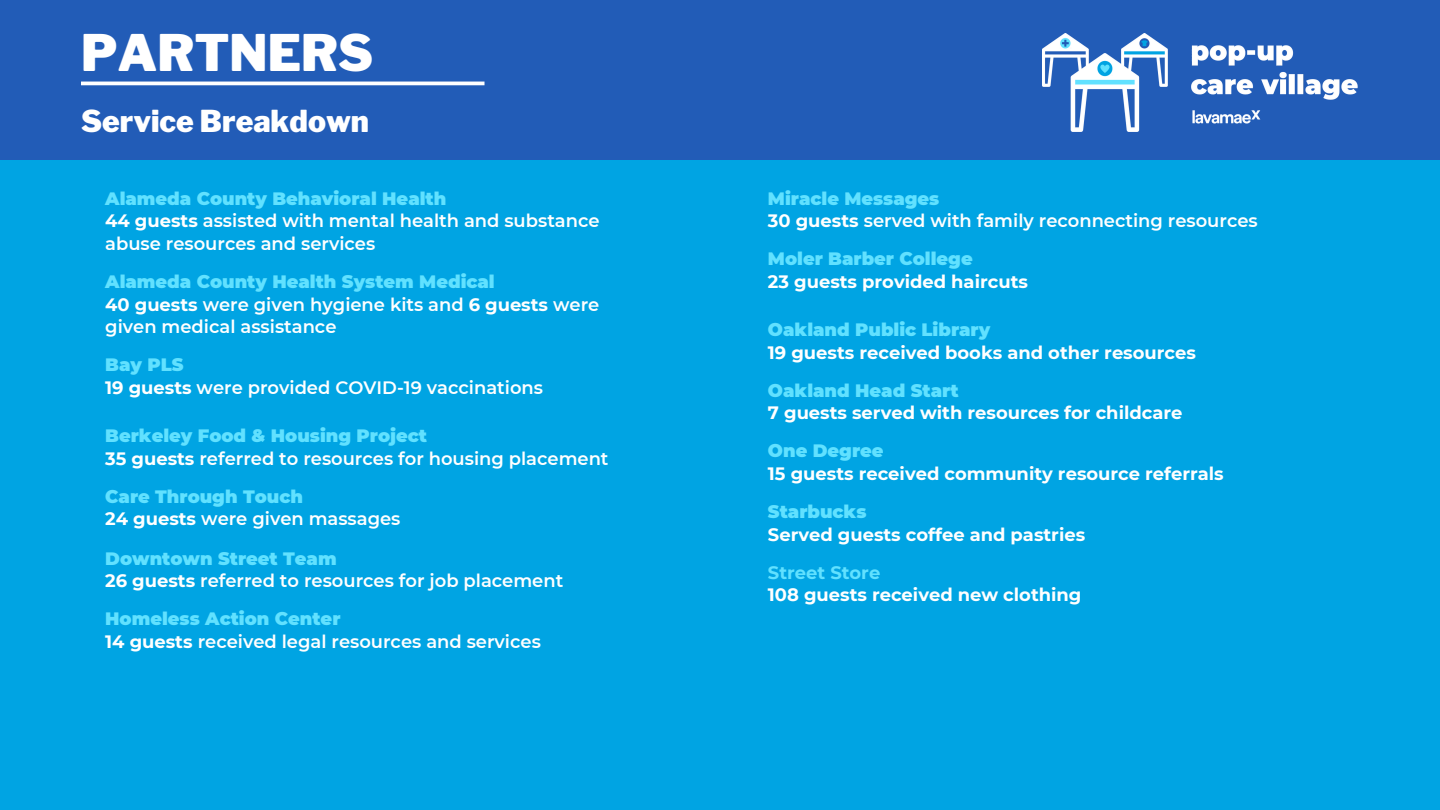
<style>
.page{position:relative;width:1440px;height:810px;background:#00a4e3}
.page>*{position:absolute;margin:0;border:0;box-sizing:border-box;transform-origin:0 0}
.t1{font:900 50px "Libre Franklin";color:#fff}
.t2{font:900 30px "Libre Franklin";color:#fff}
.t3{font:600 17.9px/22.7px "Montserrat";color:#fff}
.t4{font:700 17.9px "Montserrat";color:#fff}
.t5{font:900 17.9px "Montserrat";color:#61e1ff}
.t6{font:700 17.9px "Montserrat";color:#61e1ff}
.s1{font-weight:900;color:#61e1ff}
.s2{font-weight:700}
</style>
<div class="page">
<div style="left:0;top:0;width:1440px;height:160px;background:#225cb7"></div>
<img style="left:1042px;top:34px;width:316px;height:97px">
<hr style="left:81px;top:82px;width:404px;height:3px;background:#fff">
<h1 class="t1" style="left:81px;top:22px;width:294px">PARTNERS</h1>
<h2 class="t2" style="left:81px;top:103px;width:290px">Service Breakdown</h2>
<p class="t3" style="left:105px;top:187px;width:496px"><span class="s1">Alameda County Behavioral Health<br></span><span class="s2">44 guests</span> assisted with mental health and substance abuse resources and services</p>
<p class="t3" style="left:105px;top:270px;width:496px"><span class="s1">Alameda County Health System Medical<br></span><span class="s2">40 guests</span> were given hygiene kits and <span class="s2">6 guests</span> were given medical assistance</p>
<p class="t3" style="left:105px;top:354px;width:439px"><span class="s1">Bay PLS<br></span><span class="s2">19 guests</span> were provided COVID-19 vaccinations</p>
<p class="t3" style="left:105px;top:424px;width:505px"><span class="s1">Berkeley Food &amp; Housing Project<br></span><span class="s2">35 guests</span> referred to resources for housing placement</p>
<p class="t3" style="left:105px;top:485px;width:297px"><span class="s1">Care Through Touch<br></span><span class="s2">24 guests</span> were given massages</p>
<p class="t3" style="left:105px;top:547px;width:460px"><span class="s1">Downtown Street Team<br></span><span class="s2">26 guests</span> referred to resources for job placement</p>
<p class="t3" style="left:105px;top:608px;width:437px"><span class="s1">Homeless Action Center<br></span><span class="s2">14 guests</span> received legal resources and services</p>
<p class="t3" style="left:768px;top:187px;width:491px"><span class="s1">Miracle Messages<br></span><span class="s2">30 guests</span> served with family reconnecting resources</p>
<p class="t5" style="left:768px;top:248px;width:206px">Moler Barber College</p>
<p class="t4" style="left:768px;top:271px;width:262px">23 guests provided haircuts</p>
<p class="t5" style="left:768px;top:319px;width:224px">Oakland Public Library</p>
<p class="t4" style="left:768px;top:341px;width:429px">19 guests received books and other resources</p>
<p class="t5" style="left:768px;top:379px;width:192px">Oakland Head Start</p>
<p class="t4" style="left:768px;top:402px;width:416px">7 guests served with resources for childcare</p>
<p class="t5" style="left:768px;top:440px;width:117px">One Degree</p>
<p class="t4" style="left:768px;top:463px;width:457px">15 guests received community resource referrals</p>
<p class="t5" style="left:768px;top:501px;width:100px">Starbucks</p>
<p class="t4" style="left:768px;top:523px;width:319px">Served guests coffee and pastries</p>
<p class="t6" style="left:768px;top:561px;width:114px">Street Store</p>
<p class="t4" style="left:768px;top:584px;width:315px">108 guests received new clothing</p>
</div>
